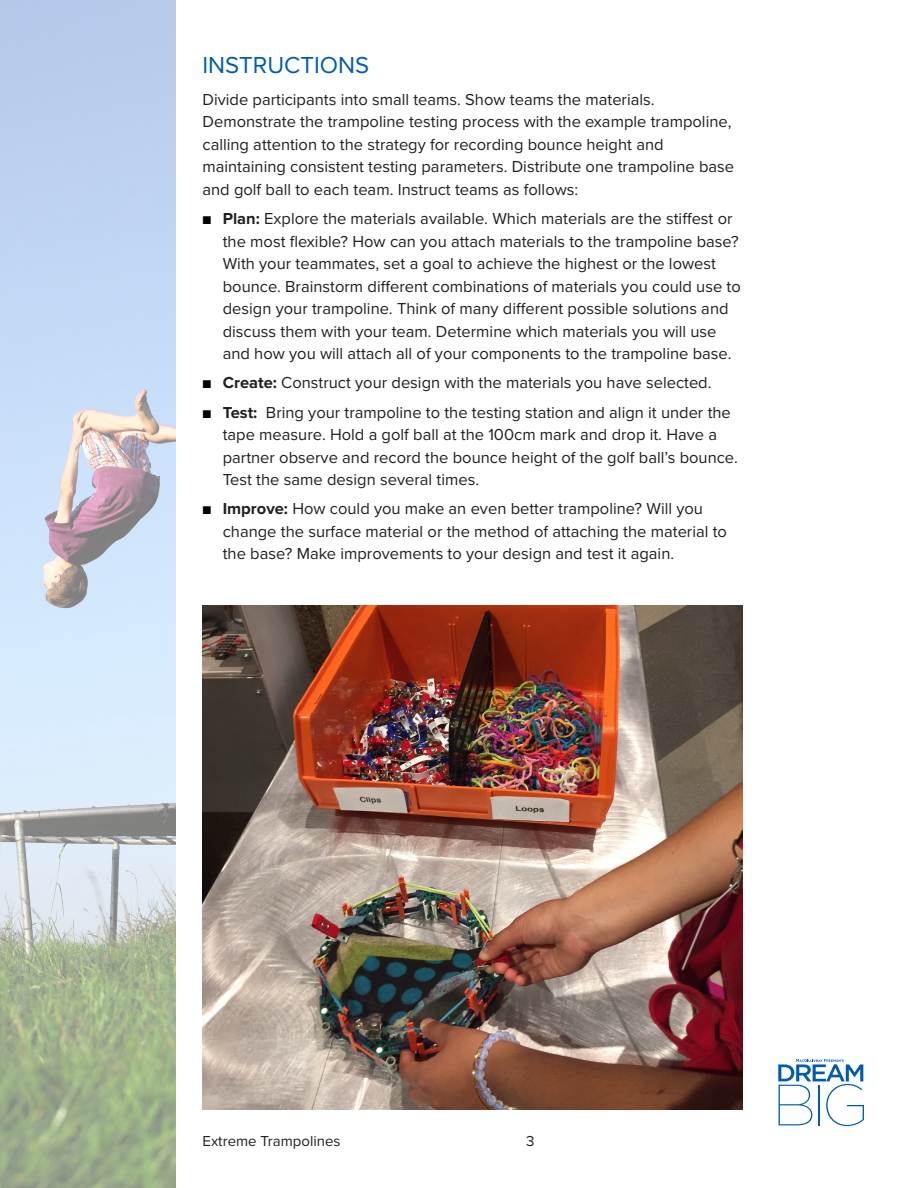
<style>
.page{position:relative;width:918px;height:1188px;background:#fff}
.page>*{position:absolute;margin:0;border:0;box-sizing:border-box;transform-origin:0 0}
.Paragraph_Style_1{font:24px "Proxima Nova";color:#015dab}
.Paragraph_Style_2{font:16.5px/22.5px "Proxima Nova";color:#231f20}
.t1{font:15px "Proxima Nova";color:#231f20}
.s1{font-size:13.5px;color:#000}
.s2{font-weight:700}
</style>
<div class="page">
<img style="left:0;top:0;width:176px;height:1188px">
<svg style="left:778px;top:1059px;width:86px;height:67px"></svg>
<img style="left:202px;top:605px;width:540px;height:505px">
<p class="Paragraph_Style_1" style="left:202px;top:51px;width:168px">INSTRUCTIONS</p>
<p class="Paragraph_Style_2" style="left:202px;top:88px;width:533px">Divide participants into small teams. Show teams the materials.<br>Demonstrate the trampoline testing process with the example trampoline, calling attention to the strategy for recording bounce height and maintaining consistent testing parameters. Distribute one trampoline base and golf ball to each team. Instruct teams as follows:</p>
<p class="Paragraph_Style_2" style="left:223px;top:208px;width:520px;text-indent:-20px"><span class="s1">■</span> <span class="s2">Plan:</span> Explore the materials available. Which materials are the stiffest or the most flexible? How can you attach materials to the trampoline base?<br>With your teammates, set a goal to achieve the highest or the lowest bounce. Brainstorm different combinations of materials you could use to design your trampoline. Think of many different possible solutions and discuss them with your team. Determine which materials you will use and how you will attach all of your components to the trampoline base.</p>
<p class="Paragraph_Style_2" style="left:202px;top:372px;width:511px"><span class="s1">■</span> <span class="s2">Create:</span> Construct your design with the materials you have selected.</p>
<p class="Paragraph_Style_2" style="left:223px;top:401px;width:517px;text-indent:-20px"><span class="s1">■</span> <span class="s2">Test:</span> Bring your trampoline to the testing station and align it under the tape measure. Hold a golf ball at the 100cm mark and drop it. Have a partner observe and record the bounce height of the golf ball’s bounce.<br>Test the same design several times.</p>
<p class="Paragraph_Style_2" style="left:223px;top:498px;width:506px;text-indent:-20px"><span class="s1">■</span> <span class="s2">Improve:</span> How could you make an even better trampoline? Will you change the surface material or the method of attaching the material to the base? Make improvements to your design and test it again.</p>
<p class="t1" style="left:202px;top:1132px;width:139px">Extreme Trampolines</p>
<p class="t1" style="left:526px;top:1132px;width:10px">3</p>
</div>
